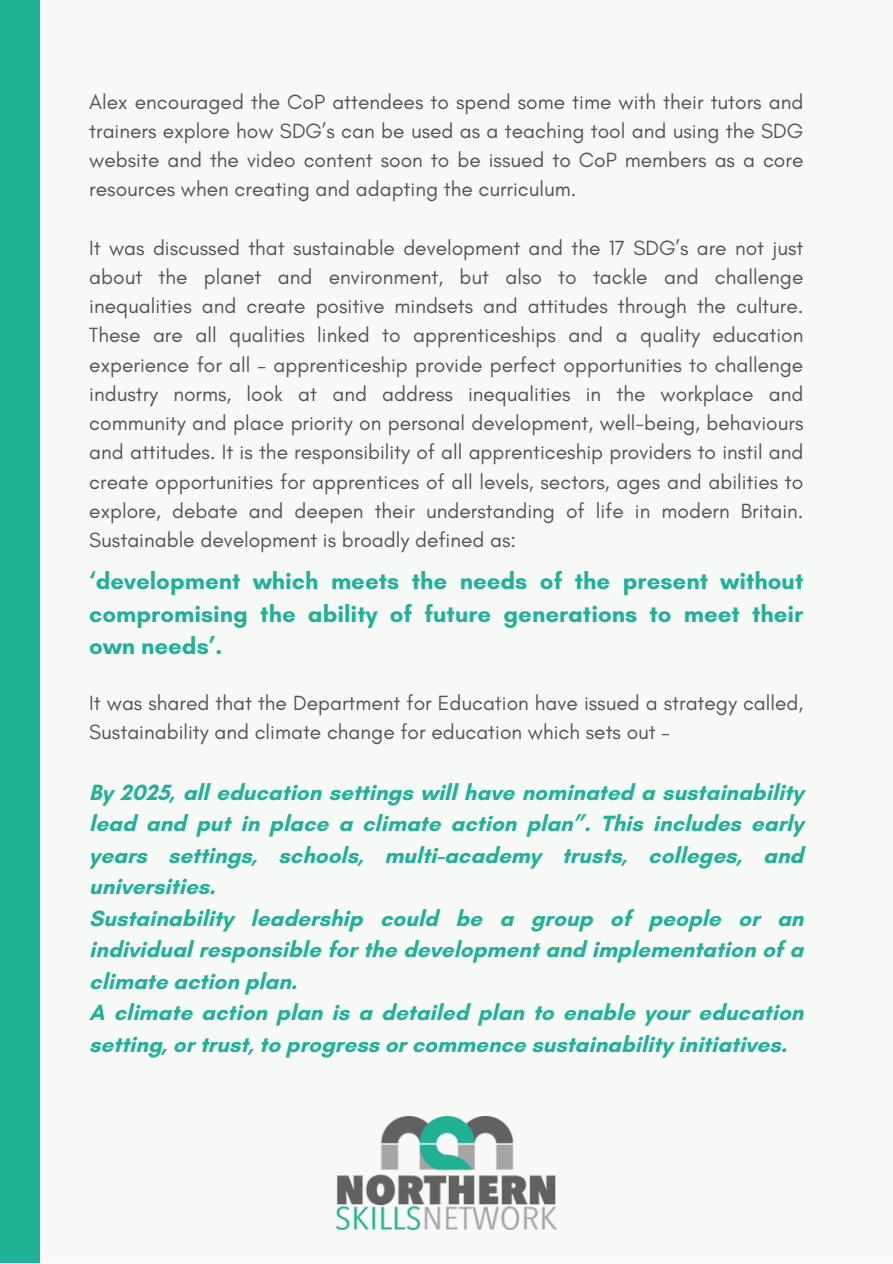
<style>
.page{position:relative;width:893px;height:1264px;background:#fff}
.page>*{position:absolute;margin:0;border:0;box-sizing:border-box;transform-origin:0 0}
.t1{font:700 24px/32.5px "Glacial Indifference";color:#21b195;text-align:justify}
.t2{font:700 22.5px/31.5px "Glacial Indifference";color:#21b195;text-align:justify}
.t3{font:21px/29.2px "Glacial Indifference";color:#545454;text-align:justify}
</style>
<div class="page">
<div style="left:0;top:0;width:892px;height:1262px;background:#f7f9f7"></div>
<div style="left:0;top:0;width:39px;height:1262px;background:#21b195"></div>
<img style="left:337px;top:1116px;width:219px;height:113px">
<p class="t3" style="left:89px;top:87px;width:715px">Alex encouraged the CoP attendees to spend some time with their tutors and trainers explore how SDG’s can be used as a teaching tool and using the SDG website and the video content soon to be issued to CoP members as a core resources when creating and adapting the curriculum.</p>
<p class="t3" style="left:89px;top:233px;width:715px">It was discussed that sustainable development and the 17 SDG’s are not just about the planet and environment, but also to tackle and challenge inequalities and create positive mindsets and attitudes through the culture.<br>These are all qualities linked to apprenticeships and a quality education experience for all – apprenticeship provide perfect opportunities to challenge industry norms, look at and address inequalities in the workplace and community and place priority on personal development, well-being, behaviours and attitudes. It is the responsibility of all apprenticeship providers to instil and create opportunities for apprentices of all levels, sectors, ages and abilities to explore, debate and deepen their understanding of life in modern Britain.<br>Sustainable development is broadly defined as:</p>
<p class="t1" style="left:89px;top:564px;width:715px">‘development which meets the needs of the present without compromising the ability of future generations to meet their own needs’.</p>
<p class="t3" style="left:89px;top:687px;width:715px">It was shared that the Department for Education have issued a strategy called,<br>Sustainability and climate change for education which sets out –</p>
<p class="t2" style="left:89px;top:776px;width:715px">By 2025, all education settings will have nominated a sustainability lead and put in place a climate action plan”. This includes early years settings, schools, multi-academy trusts, colleges, and universities.</p>
<p class="t2" style="left:89px;top:902px;width:715px">Sustainability leadership could be a group of people or an individual responsible for the development and implementation of a climate action plan.</p>
<p class="t2" style="left:89px;top:996px;width:715px">A climate action plan is a detailed plan to enable your education setting, or trust, to progress or commence sustainability initiatives.</p>
</div>
